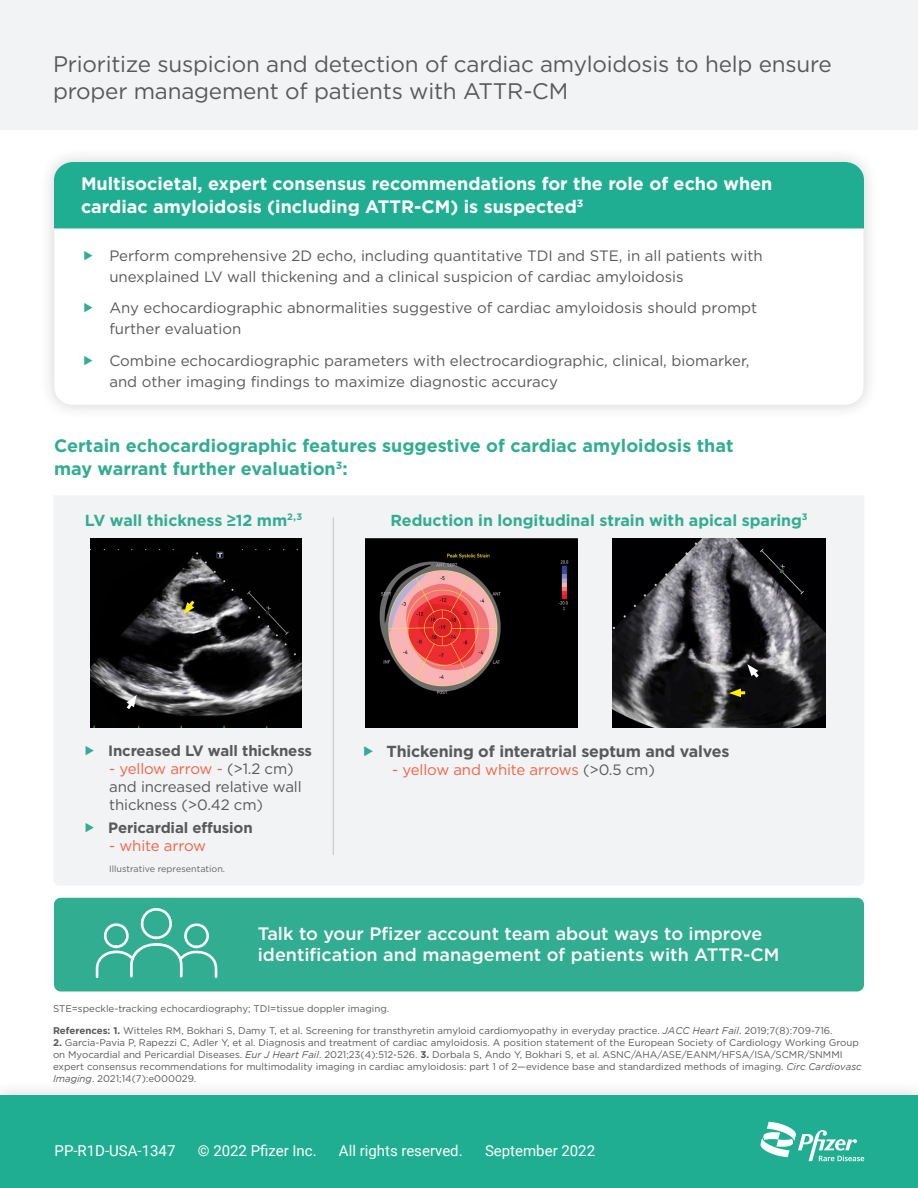
<style>
.page{position:relative;width:918px;height:1188px;background:#fff}
.page>*{position:absolute;margin:0;border:0;box-sizing:border-box;transform-origin:0 0}
.t1{font:22.5px/27px "Gotham";letter-spacing:-.01em;color:#58595b}
.t2{font:700 18px/22.5px "Gotham";color:#fff}
.t3{font:700 18px/22.5px "Gotham";color:#31ad91}
.General_body_text_iV{font:500 18px/21px "Gotham";color:#fff}
.t4{font:700 16.05px "Gotham";color:#31ad91}
.t5{font:700 16.05px "Gotham";letter-spacing:-.01em;color:#58595b}
.t6{font:15px/21px "Gotham";color:#58595b}
.Footnote{font:15px "Roboto";color:#fff}
.t7{font:700 15px "Gotham";letter-spacing:-.01em;color:#58595b}
.t8{font:15px "Gotham";letter-spacing:-.01em;color:#f06449}
.t9{font:9.75px/11.9px "Gotham";color:#58595b}
.footnote_20pt{font:9px "Gotham";color:#636466}
.s1{font-family:"Arial"}
.s2{color:#f06449}
.s3{color:#58595b}
.s4{font-weight:700}
.s5{font-style:italic}
</style>
<div class="page">
<div style="left:39px;top:147px;width:840px;height:273px;background:#231f20;opacity:.2"></div>
<div style="left:54px;top:162px;width:809px;height:243px;background:#fff;border-radius:18px"></div>
<div style="left:54px;top:162px;width:810px;height:66px;background:#20ae92"></div>
<div style="left:0;top:0;width:918px;height:130px;background:#f2f3f4"></div>
<div style="left:54px;top:496px;width:810px;height:389px;background:#f2f3f4"></div>
<div style="left:0;top:1080px;width:918px;height:108px;background:#231f20;opacity:.2"></div>
<div style="left:0;top:1095px;width:918px;height:93px;background:#20ae92"></div>
<svg style="left:761px;top:1122px;width:103px;height:39px"></svg>
<hr style="left:333px;top:518px;width:1px;height:337px;background:#bfc3c6">
<div style="left:54px;top:898px;width:810px;height:93px;background:#31ad91;border-radius:7px"></div>
<svg style="left:96px;top:908px;width:122px;height:70px"></svg>
<img style="left:613px;top:539px;width:213px;height:189px">
<svg style="left:729px;top:688px;width:16px;height:9px"></svg>
<svg style="left:747px;top:664px;width:15px;height:17px"></svg>
<img style="left:365px;top:539px;width:213px;height:189px">
<img style="left:90px;top:538px;width:212px;height:190px">
<svg style="left:184px;top:597px;width:13px;height:17px"></svg>
<svg style="left:124px;top:695px;width:13px;height:18px"></svg>
<svg style="left:86px;top:746px;width:8px;height:10px"></svg>
<svg style="left:86px;top:822px;width:8px;height:10px"></svg>
<svg style="left:364px;top:746px;width:9px;height:11px"></svg>
<p class="t1" style="left:53px;top:50px;width:780px">Prioritize suspicion and detection of cardiac amyloidosis to help ensure proper management of patients with ATTR-CM</p>
<p class="t2" style="left:81px;top:173px;width:693px">Multisocietal, expert consensus recommendations for the role of echo when cardiac amyloidosis (including ATTR-CM) is suspected<sup>3</sup></p>
<p class="t6" style="left:109px;top:245px;width:655px">Perform comprehensive 2D echo, including quantitative TDI and STE, in all patients with unexplained LV wall thickening and a clinical suspicion of cardiac amyloidosis</p>
<p class="t6" style="left:109px;top:297px;width:649px">Any echocardiographic abnormalities suggestive of cardiac amyloidosis should prompt further evaluation</p>
<p class="t6" style="left:109px;top:350px;width:642px">Combine echocardiographic parameters with electrocardiographic, clinical, biomarker, and other imaging findings to maximize diagnostic accuracy</p>
<p class="t3" style="left:54px;top:434px;width:681px">Certain echocardiographic features suggestive of cardiac amyloidosis that may warrant further evaluation<sup>3</sup>:</p>
<p class="t4" style="left:85px;top:509px;width:219px">LV wall thickness <span class="s1">≥</span>12 mm<sup>2,3</sup></p>
<p class="t4" style="left:391px;top:509px;width:419px">Reduction in longitudinal strain with apical sparing<sup>3</sup></p>
<p class="t7" style="left:108px;top:741px;width:205px">Increased LV wall thickness</p>
<p class="t6" style="left:109px;top:760px;width:194px;line-height:18px"><span class="s2">- yellow arrow -</span> (&gt;1.2 cm) and increased relative wall thickness (&gt;0.42 cm)</p>
<p class="t7" style="left:108px;top:817px;width:146px">Pericardial effusion</p>
<p class="t8" style="left:109px;top:836px;width:98px">- white arrow</p>
<p class="footnote_20pt" style="left:109px;top:863px;width:117px">Illustrative representation.</p>
<p class="t5" style="left:387px;top:741px;width:344px">Thickening of interatrial septum and valves</p>
<p class="t8" style="left:392px;top:760px;width:264px">- yellow and white arrows <span class="s3">(&gt;0.5 cm)</span></p>
<p class="General_body_text_iV" style="left:258px;top:923px;width:523px">Talk to your Pfizer account team about ways to improve identification and management of patients with ATTR-CM</p>
<p class="t9" style="left:53px;top:1002px;width:338px">STE=speckle-tracking echocardiography; TDI=tissue doppler imaging.</p>
<p class="t9" style="left:53px;top:1024px;width:781px"><span class="s4">References: 1.</span> Witteles RM, Bokhari S, Damy T, et al. Screening for transthyretin amyloid cardiomyopathy in everyday practice. <span class="s5">JACC Heart Fail</span>. 2019;7(8):709-716.</p>
<p class="t9" style="left:53px;top:1036px;width:810px"><span class="s4">2.</span> Garcia-Pavia P, Rapezzi C, Adler Y, et al. Diagnosis and treatment of cardiac amyloidosis. A position statement of the European Society of Cardiology Working Group on Myocardial and Pericardial Diseases. <span class="s5">Eur J Heart Fail</span>. 2021;23(4):512-526. <span class="s4">3.</span> Dorbala S, Ando Y, Bokhari S, et al. ASNC/AHA/ASE/EANM/HFSA/ISA/SCMR/SNMMI expert consensus recommendations for multimodality imaging in cardiac amyloidosis: part 1 of 2—evidence base and standardized methods of imaging. <span class="s5">Circ Cardiovasc Imaging</span>. 2021;14(7):e000029.</p>
<p class="Footnote" style="left:55px;top:1140px;width:122px">PP-R1D-USA-1347</p>
<p class="Footnote" style="left:198px;top:1140px;width:120px">© 2022 Pfizer Inc.</p>
<p class="Footnote" style="left:339px;top:1140px;width:125px">All rights reserved.</p>
<p class="Footnote" style="left:485px;top:1140px;width:112px">September 2022</p>
</div>
